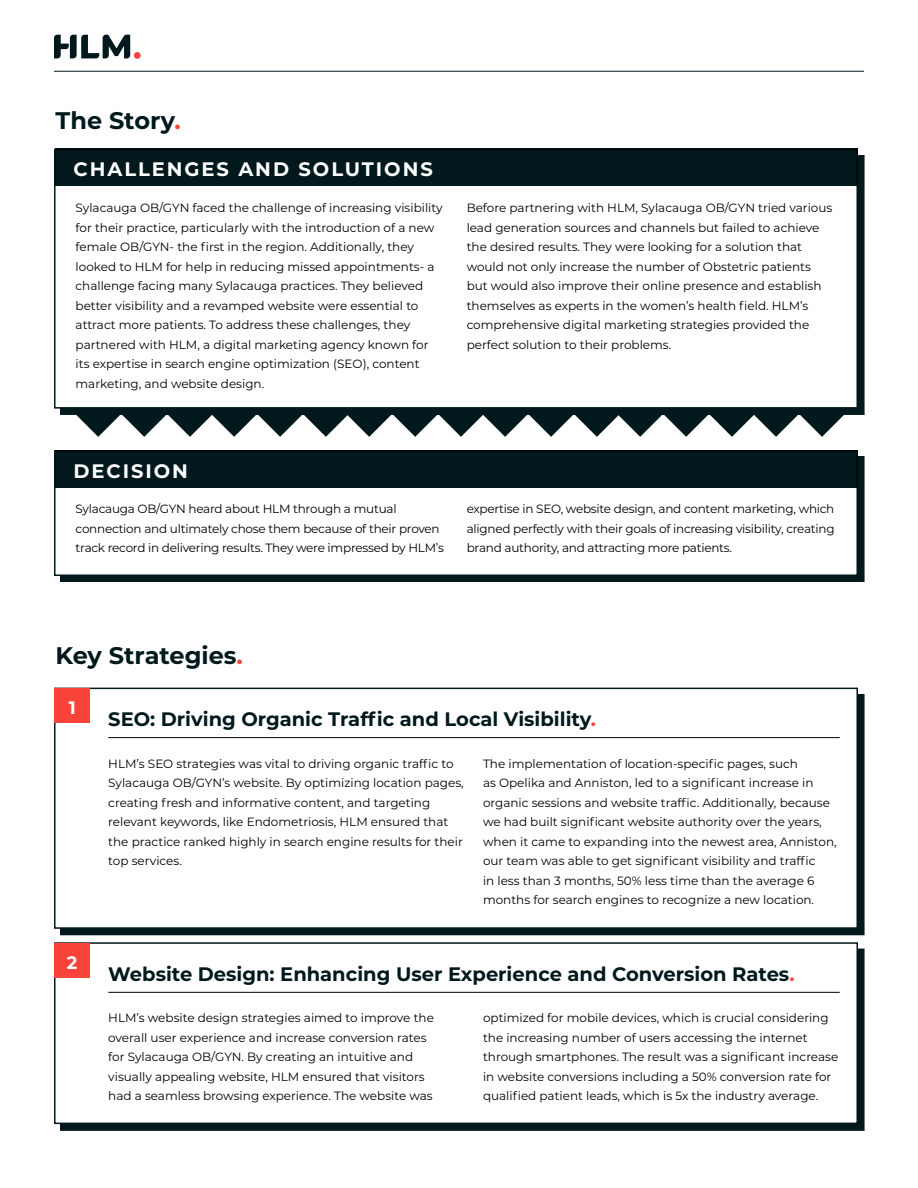
<style>
.page{position:relative;width:918px;height:1188px;background:#fff}
.page>*{position:absolute;margin:0;border:0;box-sizing:border-box;transform-origin:0 0}
.t1{font:700 24px "Montserrat";color:#01181c}
.t2{font:700 19.5px "Montserrat";color:#01181c}
.t3{font:700 19.5px "Montserrat";letter-spacing:.1em;color:#fff}
.t4{font:700 18px "Montserrat";color:#fff}
.t5{font:12px/19.5px "Montserrat";color:#000}
.t6{font:12px/19.5px "Montserrat";letter-spacing:-.02em;color:#000}
.s1{color:#f9423a}
</style>
<div class="page">
<hr style="left:54px;top:71px;width:810px;height:1px;background:#01181c">
<div style="left:134px;top:52px;width:7px;height:7px;background:#f9423a;border-radius:50%"></div>
<svg style="left:54px;top:35px;width:76px;height:23px"></svg>
<svg style="left:76px;top:415px;width:768px;height:22px"></svg>
<div style="left:60px;top:155px;width:804px;height:260px;background:#01181c"></div>
<div style="left:54px;top:149px;width:804px;height:260px;background:#fff;border:2px solid #01181c"></div>
<div style="left:60px;top:456px;width:804px;height:126px;background:#01181c"></div>
<div style="left:54px;top:450px;width:804px;height:126px;background:#fff;border:2px solid #01181c"></div>
<div style="left:56px;top:451px;width:802px;height:37px;background:#01181c"></div>
<div style="left:56px;top:148px;width:802px;height:38px;background:#01181c"></div>
<div style="left:60px;top:694px;width:804px;height:241px;background:#01181c"></div>
<div style="left:54px;top:688px;width:804px;height:241px;background:#fff;border:2px solid #01181c"></div>
<div style="left:60px;top:949px;width:804px;height:182px;background:#01181c"></div>
<div style="left:54px;top:942px;width:804px;height:182px;background:#fff;border:2px solid #01181c"></div>
<hr style="left:108px;top:737px;width:732px;height:1px;background:#000">
<hr style="left:108px;top:992px;width:732px;height:1px;background:#000">
<div style="left:55px;top:688px;width:35px;height:35px;background:#f9423a"></div>
<div style="left:55px;top:943px;width:35px;height:35px;background:#f9423a"></div>
<h1 class="t1" style="left:56px;top:104px;width:127px">The Story<span class="s1">.</span></h1>
<h2 class="t3" style="left:74px;top:155px;width:361px">CHALLENGES AND SOLUTIONS</h2>
<p class="t5" style="left:76px;top:198px;width:369px">Sylacauga OB/GYN faced the challenge of increasing visibility for their practice, particularly with the introduction of a new female OB/GYN- the first in the region. Additionally, they looked to HLM for help in reducing missed appointments- a challenge facing many Sylacauga practices. They believed better visibility and a revamped website were essential to attract more patients. To address these challenges, they partnered with HLM, a digital marketing agency known for its expertise in search engine optimization (SEO), content marketing, and website design.</p>
<p class="t5" style="left:467px;top:198px;width:367px">Before partnering with HLM, Sylacauga OB/GYN tried various lead generation sources and channels but failed to achieve the desired results. They were looking for a solution that would not only increase the number of Obstetric patients but would also improve their online presence and establish themselves as experts in the women’s health field. HLM’s comprehensive digital marketing strategies provided the perfect solution to their problems.</p>
<h2 class="t3" style="left:74px;top:457px;width:116px">DECISION</h2>
<p class="t6" style="left:76px;top:499px;width:370px">Sylacauga OB/GYN heard about HLM through a mutual connection and ultimately chose them because of their proven track record in delivering results. They were impressed by HLM’s</p>
<p class="t5" style="left:467px;top:499px;width:370px;text-align:justify">expertise in SEO, website design, and content marketing, which aligned perfectly with their goals of increasing visibility, creating brand authority, and attracting more patients.</p>
<h1 class="t1" style="left:56px;top:638px;width:189px">Key Strategies<span class="s1">.</span></h1>
<h3 class="t4" style="left:69px;top:695px;width:9px">1</h3>
<h3 class="t4" style="left:67px;top:950px;width:12px">2</h3>
<h2 class="t2" style="left:108px;top:705px;width:489px">SEO: Driving Organic Traffic and Local Visibility<span class="s1">.</span></h2>
<p class="t5" style="left:108px;top:753px;width:357px">HLM’s SEO strategies was vital to driving organic traffic to Sylacauga OB/GYN’s website. By optimizing location pages, creating fresh and informative content, and targeting relevant keywords, like Endometriosis, HLM ensured that the practice ranked highly in search engine results for their top services.</p>
<p class="t5" style="left:483px;top:753px;width:355px">The implementation of location-specific pages, such<br>as Opelika and Anniston, led to a significant increase in organic sessions and website traffic. Additionally, because we had built significant website authority over the years, when it came to expanding into the newest area, Anniston, our team was able to get significant visibility and traffic<br>in less than 3 months, 50% less time than the average 6 months for search engines to recognize a new location.</p>
<h2 class="t2" style="left:108px;top:960px;width:688px">Website Design: Enhancing User Experience and Conversion Rates<span class="s1">.</span></h2>
<p class="t5" style="left:108px;top:1008px;width:327px">HLM’s website design strategies aimed to improve the overall user experience and increase conversion rates for Sylacauga OB/GYN. By creating an intuitive and visually appealing website, HLM ensured that visitors had a seamless browsing experience. The website was</p>
<p class="t5" style="left:483px;top:1008px;width:357px">optimized for mobile devices, which is crucial considering the increasing number of users accessing the internet through smartphones. The result was a significant increase in website conversions including a 50% conversion rate for qualified patient leads, which is 5x the industry average.</p>
</div>
